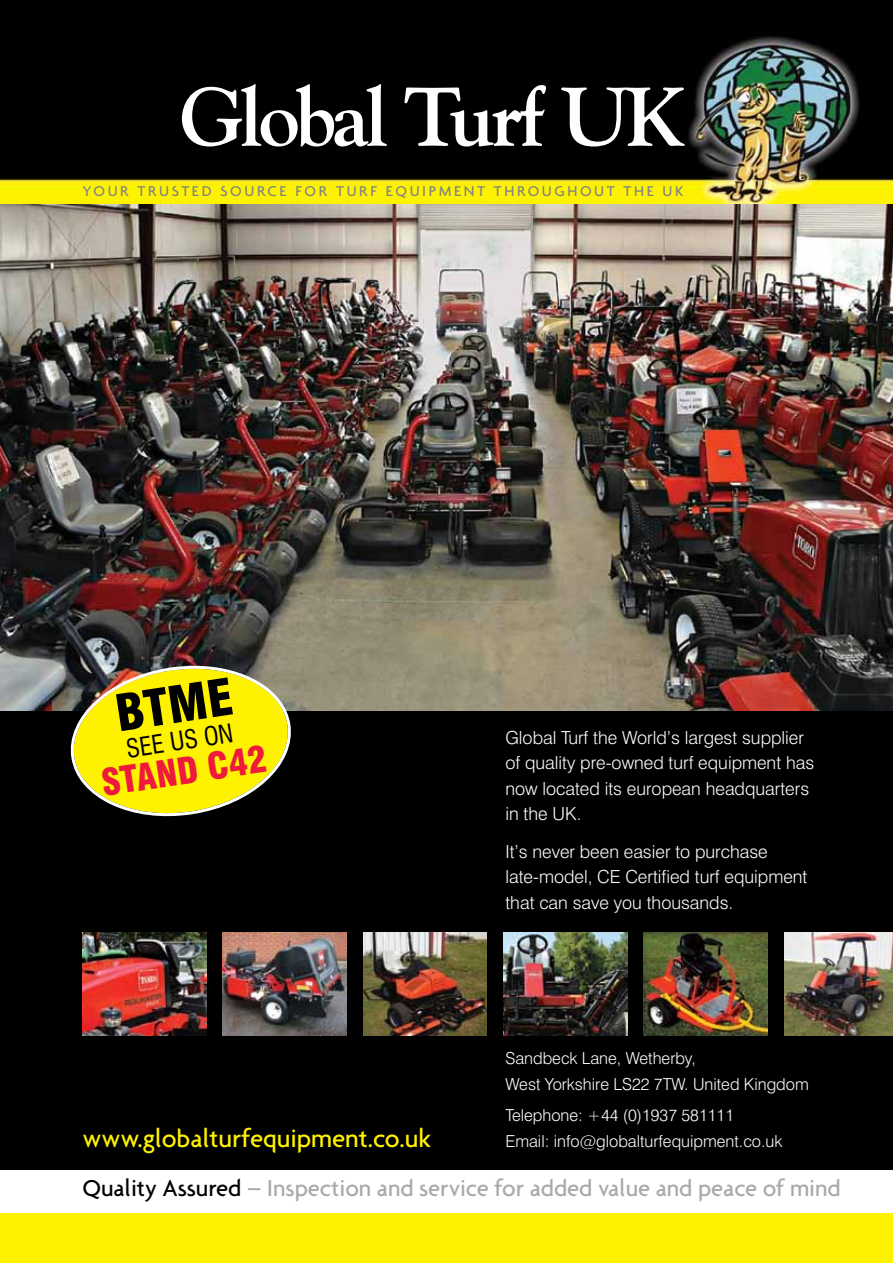
<style>
.page{position:relative;width:893px;height:1263px;background:#fff}
.page>*{position:absolute;margin:0;border:0;box-sizing:border-box;transform-origin:0 0}
.t1{font:700 82.5px "Goudy";color:#fff}
.t2{font:900 condensed 49.5px "Swiss 721 BT";color:#000}
.t3{font:900 condensed 36px "Swiss 721 BT";color:#ed1a3b}
.t4{font:500 27px "Hal Agenda";color:#fff200}
.t5{font:condensed 25.2px "Swiss 721 BT";color:#000}
.t6{font:500 24.75px "Hal Agenda";color:#a7a9ac}
.t7{font:300 18px/25.5px "Swiss 721 BT";color:#fff}
.t8{font:300 16.5px/25.5px "Swiss 721 BT";color:#fff}
.t9{font:500 15.3px "Hal Agenda";letter-spacing:.175em;color:#808285}
.s1{color:#000}
</style>
<div class="page">
<div style="left:0;top:651px;width:893px;height:519px;background:#000"></div>
<img style="left:0;top:204px;width:893px;height:507px">
<img style="left:0;top:0;width:893px;height:204px">
<div style="left:0;top:1213px;width:893px;height:50px;background:#fff200"></div>
<img style="left:83px;top:932px;width:123px;height:103px">
<img style="left:223px;top:932px;width:123px;height:103px">
<img style="left:363px;top:932px;width:124px;height:103px">
<img style="left:503px;top:932px;width:124px;height:103px">
<img style="left:644px;top:932px;width:123px;height:103px">
<img style="left:784px;top:932px;width:109px;height:103px">
<svg style="left:65px;top:662px;width:231px;height:155px;background:#c3b917"></svg>
<h1 class="t1" style="left:180px;top:66px;width:506px">Global Turf UK</h1>
<p class="t9" style="left:83px;top:181px;width:602px">YOUR TRUSTED SOURCE FOR TURF EQUIPMENT THROUGHOUT THE UK</p>
<h2 class="t2" style="left:111px;top:685px;width:119px;rotate:-9deg">BTM E</h2>
<h3 class="t5" style="left:124px;top:734px;width:107px;rotate:-9deg">SEE US ON</h3>
<h3 class="t3" style="left:98px;top:762px;width:167px;rotate:-9deg">STAND C42</h3>
<h3 class="t4" style="left:83px;top:1121px;width:350px">www.globalturfequipment.co.uk</h3>
<p class="t7" style="left:505px;top:725px;width:310px">Global Turf the World’s largest supplier of quality pre-owned turf equipment has now located its european headquarters in the UK.</p>
<p class="t7" style="left:505px;top:839px;width:303px">It’s never been easier to purchase late-model, CE Certified turf equipment that can save you thousands.</p>
<p class="t8" style="left:505px;top:1045px;width:305px">Sandbeck Lane, Wetherby,<br>West Yorkshire LS22 7TW. United Kingdom</p>
<p class="t8" style="left:505px;top:1102px;width:278px">Telephone: +44 (0)1937 581111<br>Email: info@globalturfequipment.co.uk</p>
<h3 class="t6" style="left:83px;top:1173px;width:760px"><span class="s1">Quality Assured</span> – Inspection and service for added value and peace of mind</h3>
</div>
